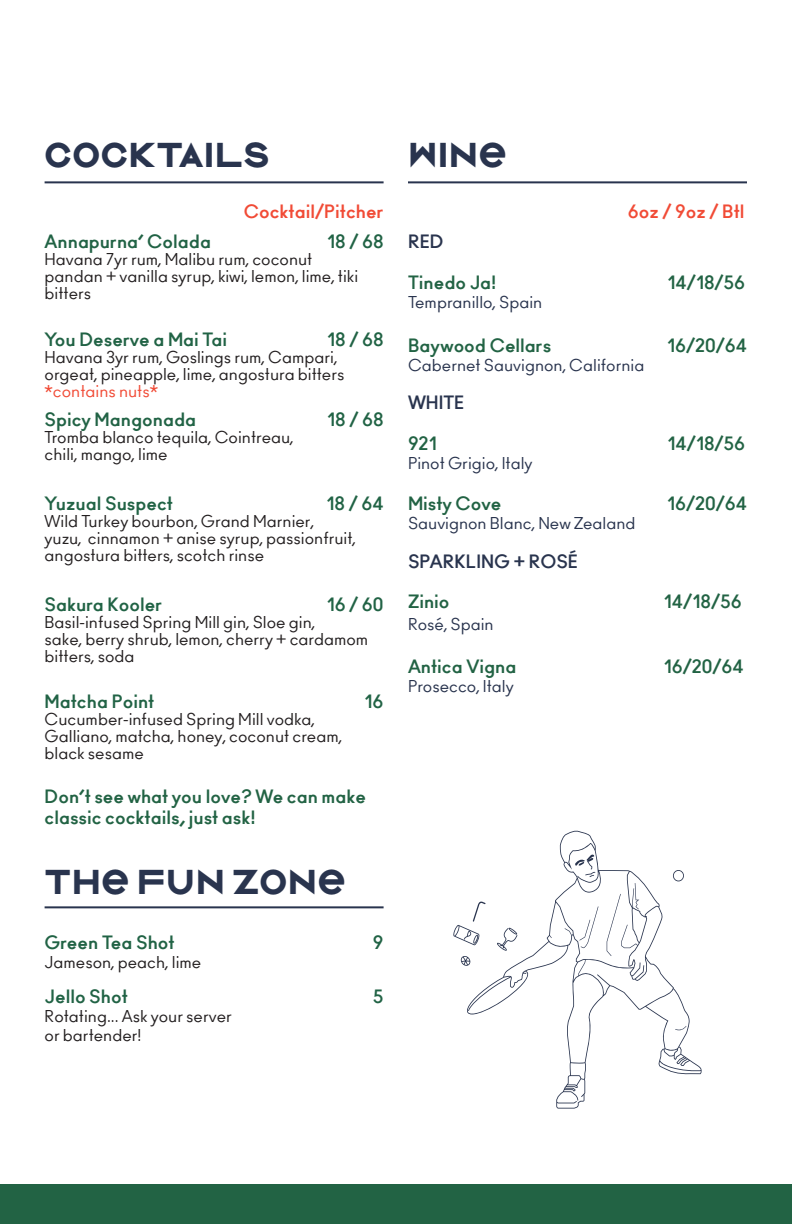
<style>
.page{position:relative;width:792px;height:1224px;background:#fff}
.page>*{position:absolute;margin:0;border:0;box-sizing:border-box;transform-origin:0 0}
.t1{font:900 expanded 32.2px "Ano";letter-spacing:.015em;color:#29344e}
.t2{font:700 18px/21.6px "Ano";color:#226344}
.Item_Name{font:700 18px "Ano";color:#216345}
.t3{font:700 18px "Ano";color:#f14b36}
.t4{font:700 18px "Ano";color:#29344e}
.Description{font:700 18px "Ano";color:#216345}
.Description-2{font:16px/17px "Ano";color:#231f20}
.t5{font:16px "Ano";color:#29344e}
.Item_Name-2{font:16px "Ano";color:#231f20}
.Description-3{font:16px "Ano";color:#f14b36}
</style>
<div class="page">
<div style="left:0;top:1184px;width:792px;height:40px;background:#226344"></div>
<hr style="left:45px;top:181px;width:339px;height:2px;background:#29344e">
<hr style="left:45px;top:906px;width:339px;height:2px;background:#29344e">
<hr style="left:408px;top:181px;width:339px;height:2px;background:#29344e">
<svg style="left:453px;top:830px;width:249px;height:279px"></svg>
<p class="t1" style="left:45px;top:133px;width:226px">COCKTAILS</p>
<p class="t3" style="left:244px;top:200px;width:141px">Cocktail/Pitcher</p>
<p class="Item_Name" style="left:45px;top:231px;width:168px">Annapurna’ Colada</p>
<p class="Item_Name" style="left:327px;top:231px;width:58px">18 / 68</p>
<p class="Description-2" style="left:45px;top:251px;width:315px">Havana 7yr rum, Malibu rum, coconut pandan + vanilla syrup, kiwi, lemon, lime, tiki bitters</p>
<p class="Item_Name" style="left:45px;top:328px;width:184px">You Deserve a Mai Tai</p>
<p class="Item_Name" style="left:327px;top:328px;width:58px">18 / 68</p>
<p class="Description-2" style="left:45px;top:349px;width:294px">Havana 3yr rum, Goslings rum, Campari,</p>
<p class="Description-2" style="left:45px;top:366px;width:301px">orgeat, pineapple, lime, angostura bitters</p>
<p class="Description-3" style="left:45px;top:381px;width:115px">*contains nuts*</p>
<p class="Item_Name" style="left:45px;top:408px;width:153px">Spicy Mangonada</p>
<p class="Item_Name" style="left:327px;top:408px;width:58px">18 / 68</p>
<p class="Description-2" style="left:45px;top:429px;width:251px">Tromba blanco tequila, Cointreau, chili, mango, lime</p>
<p class="Description" style="left:45px;top:492px;width:130px">Yuzual Suspect</p>
<p class="Description" style="left:326px;top:492px;width:59px">18 / 64</p>
<p class="Description-2" style="left:45px;top:513px;width:313px">Wild Turkey bourbon, Grand Marnier,<br>yuzu, cinnamon + anise syrup, passionfruit, angostura bitters, scotch rinse</p>
<p class="Item_Name" style="left:45px;top:593px;width:119px">Sakura Kooler</p>
<p class="Item_Name" style="left:326px;top:593px;width:59px">16 / 60</p>
<p class="Item_Name-2" style="left:45px;top:612px;width:272px">Basil-infused Spring Mill gin, Sloe gin,</p>
<p class="Description-2" style="left:45px;top:631px;width:325px">sake, berry shrub, lemon, cherry + cardamom bitters, soda</p>
<p class="Item_Name" style="left:45px;top:691px;width:111px">Matcha Point</p>
<p class="Item_Name" style="left:364px;top:691px;width:21px">16</p>
<p class="Description-2" style="left:45px;top:711px;width:299px">Cucumber-infused Spring Mill vodka,<br>Galliano, matcha, honey, coconut cream, black sesame</p>
<p class="t2" style="left:45px;top:785px;width:323px">Don’t see what you love? We can make classic cocktails, just ask!</p>
<p class="t1" style="left:45px;top:860px;width:302px">THE FUN ZONE</p>
<p class="Item_Name" style="left:45px;top:931px;width:132px">Green Tea Shot</p>
<p class="Item_Name" style="left:373px;top:931px;width:12px">9</p>
<p class="Description-2" style="left:45px;top:954px;width:158px">Jameson, peach, lime</p>
<p class="Item_Name" style="left:45px;top:985px;width:85px">Jello Shot</p>
<p class="Item_Name" style="left:373px;top:985px;width:12px">5</p>
<p class="Description-2" style="left:45px;top:1007px;width:189px;line-height:19.2px">Rotating... Ask your server or bartender!</p>
<p class="t1" style="left:408px;top:133px;width:100px">WINE</p>
<p class="t3" style="left:628px;top:200px;width:118px">6oz / 9oz / Btl</p>
<p class="t4" style="left:408px;top:231px;width:37px">RED</p>
<p class="t2" style="left:408px;top:272px;width:90px">Tinedo Ja!</p>
<p class="t2" style="left:667px;top:272px;width:80px">14/18/56</p>
<p class="t5" style="left:408px;top:293px;width:136px">Tempranillo, Spain</p>
<p class="t2" style="left:408px;top:334px;width:145px">Baywood Cellars</p>
<p class="t2" style="left:667px;top:334px;width:82px">16/20/64</p>
<p class="t5" style="left:408px;top:355px;width:238px">Cabernet Sauvignon, California</p>
<p class="t4" style="left:408px;top:391px;width:58px">WHITE</p>
<p class="t2" style="left:408px;top:433px;width:30px">921</p>
<p class="t2" style="left:667px;top:433px;width:80px">14/18/56</p>
<p class="t5" style="left:408px;top:454px;width:126px">Pinot Grigio, Italy</p>
<p class="t2" style="left:408px;top:493px;width:95px">Misty Cove</p>
<p class="t2" style="left:667px;top:493px;width:82px">16/20/64</p>
<p class="t5" style="left:408px;top:514px;width:229px">Sauvignon Blanc, New Zealand</p>
<p class="t4" style="left:408px;top:550px;width:172px">SPARKLING + ROSÉ</p>
<p class="t2" style="left:408px;top:591px;width:43px">Zinio</p>
<p class="t2" style="left:664px;top:591px;width:80px">14/18/56</p>
<p class="t5" style="left:408px;top:614px;width:87px">Rosé, Spain</p>
<p class="t2" style="left:408px;top:656px;width:110px">Antica Vigna</p>
<p class="t2" style="left:664px;top:656px;width:82px">16/20/64</p>
<p class="t5" style="left:408px;top:677px;width:107px">Prosecco, Italy</p>
</div>
